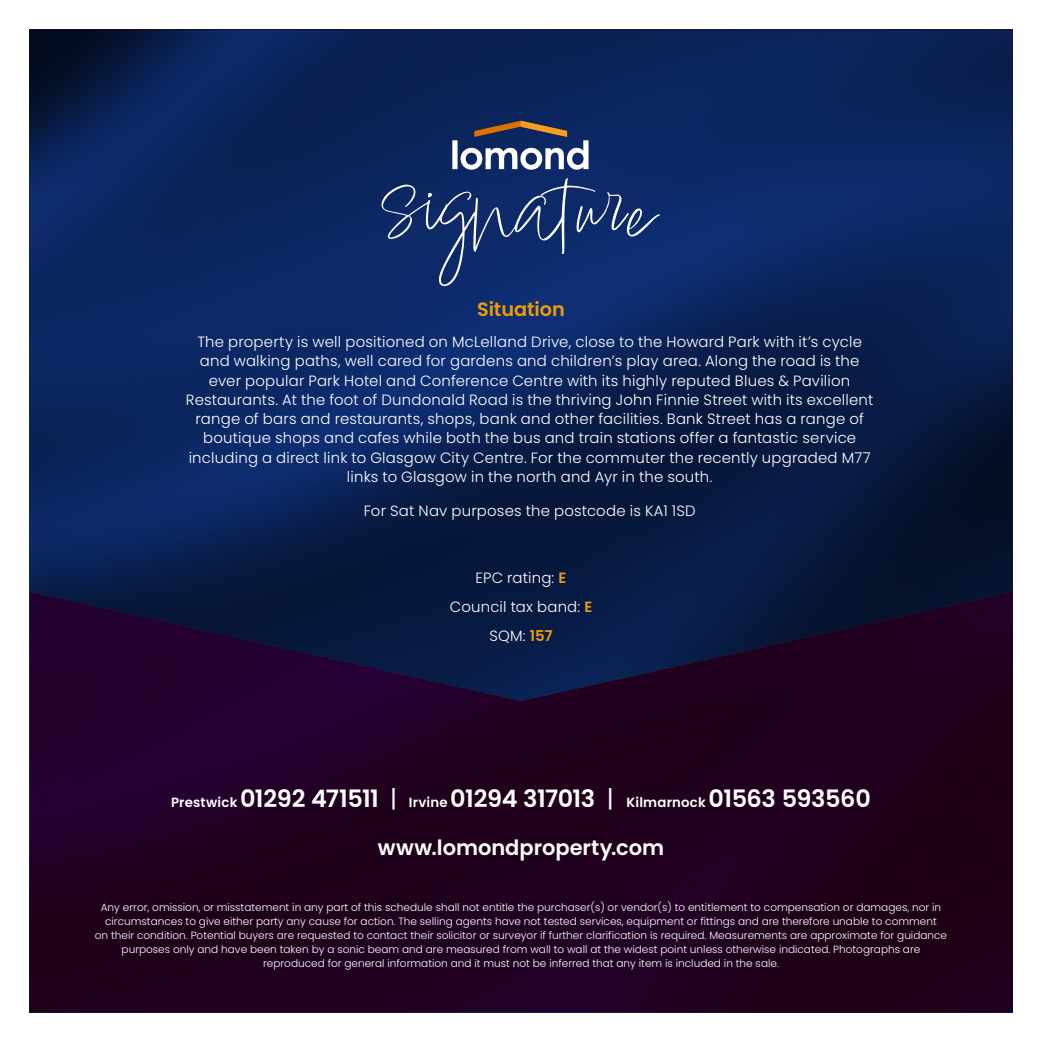
<style>
.page{position:relative;width:1042px;height:1042px;background:#fff}
.page>*{position:absolute;margin:0;border:0;box-sizing:border-box;transform-origin:0 0}
.Paragraph{font:600 23.97px "Poppins";letter-spacing:-.02em;color:#fff}
.t1{font:600 21px "Poppins";color:#fff}
.Paragraph-2{font:600 19.25px "Poppins";color:#ef9b09}
.Paragraph-3{font:300 14.88px/19.2px "Poppins";letter-spacing:.015em;color:#fff;text-align:center}
.t2{font:300 10.5px "Poppins";color:#fff}
.s1{font-weight:600;color:#ef9b09}
.s2{font-size:13.3px}
.s3{font-weight:400}
</style>
<div class="page">
<img style="left:30px;top:701px;width:982px;height:311px">
<img style="left:29px;top:30px;width:983px;height:671px">
<svg style="left:452px;top:121px;width:136px;height:49px"></svg>
<svg style="left:381px;top:178px;width:279px;height:109px;background:#1d3975"></svg>
<p class="Paragraph-2" style="left:477px;top:298px;width:89px">Situation</p>
<p class="Paragraph-3" style="left:186px;top:332px;width:689px">The property is well positioned on McLelland Drive, close to the Howard Park with it’s cycle and walking paths, well cared for gardens and children’s play area. Along the road is the ever popular Park Hotel and Conference Centre with its highly reputed Blues &amp; Pavilion Restaurants. At the foot of Dundonald Road is the thriving John Finnie Street with its excellent range of bars and restaurants, shops, bank and other facilities. Bank Street has a range of boutique shops and cafes while both the bus and train stations offer a fantastic service including a direct link to Glasgow City Centre. For the commuter the recently upgraded M77 links to Glasgow in the north and Ayr in the south.</p>
<p class="Paragraph-3" style="left:364px;top:501px;width:333px">For Sat Nav purposes the postcode is KA1 1SD</p>
<p class="Paragraph-3" style="left:476px;top:568px;width:92px">EPC rating: <span class="s1">E</span></p>
<p class="Paragraph-3" style="left:450px;top:597px;width:144px">Council tax band: <span class="s1">E</span></p>
<p class="Paragraph-3" style="left:489px;top:626px;width:65px">SQM: <span class="s1">157</span></p>
<p class="Paragraph" style="left:171px;top:784px;width:701px"><span class="s2">Prestwick</span> 01292 471511 <span class="s3">|</span> <span class="s2">Irvine</span> 01294 317013 <span class="s3">|</span> <span class="s2">Kilmarnock</span> 01563 593560</p>
<p class="t1" style="left:378px;top:836px;width:288px">www.lomondproperty.com</p>
<p class="t2" style="left:101px;top:901px;width:842px">Any error, omission, or misstatement in any part of this schedule shall not entitle the purchaser(s) or vendor(s) to entitlement to compensation or damages, nor in</p>
<p class="t2" style="left:105px;top:915px;width:833px">circumstances to give either party any cause for action. The selling agents have not tested services, equipment or fittings and are therefore unable to comment</p>
<p class="t2" style="left:95px;top:929px;width:854px">on their condition. Potential buyers are requested to contact their solicitor or surveyor if further clarification is required. Measurements are approximate for guidance</p>
<p class="t2" style="left:122px;top:943px;width:800px">purposes only and have been taken by a sonic beam and are measured from wall to wall at the widest point unless otherwise indicated. Photographs are</p>
<p class="t2" style="left:263px;top:957px;width:517px">reproduced for general information and it must not be inferred that any item is included in the sale.</p>
</div>
